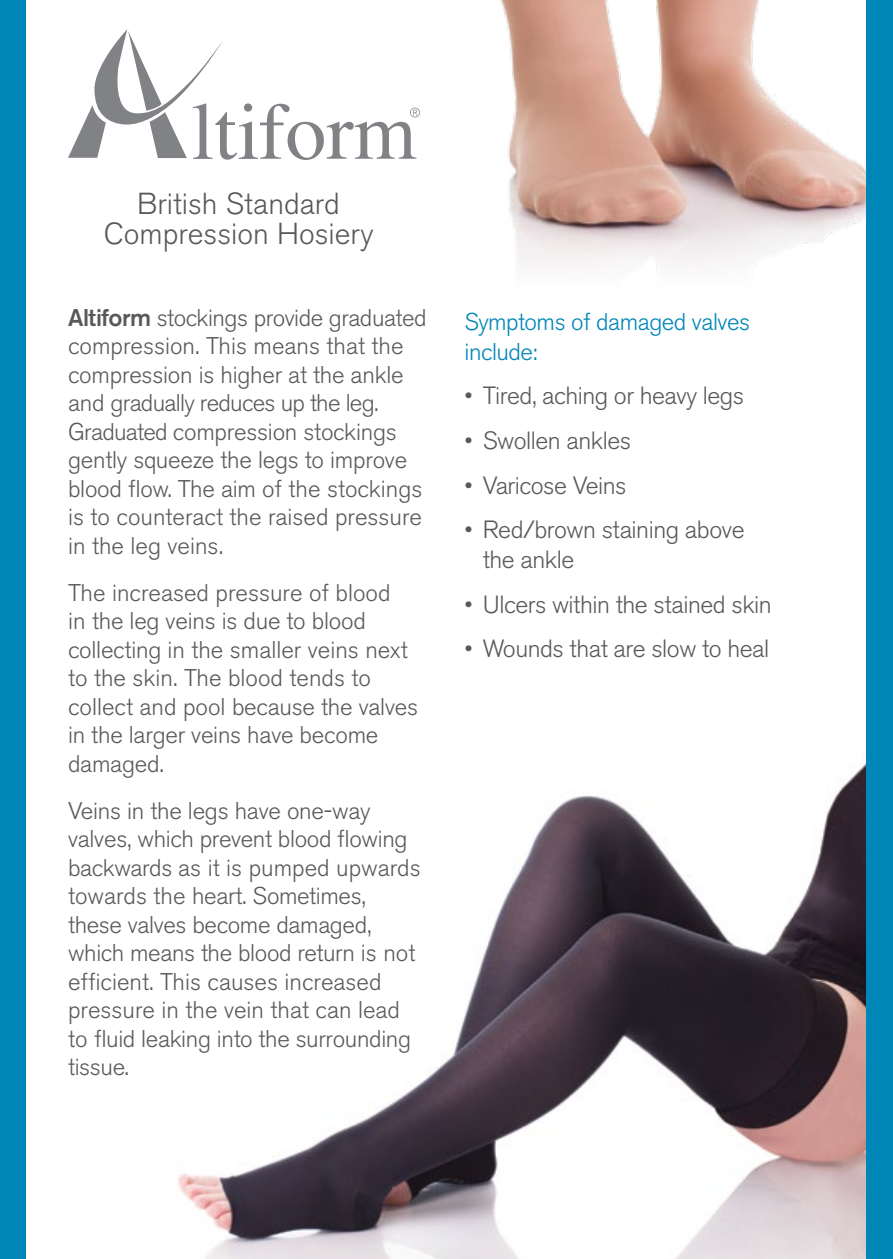
<style>
.page{position:relative;width:893px;height:1259px;background:#fff}
.page>*{position:absolute;margin:0;border:0;box-sizing:border-box;transform-origin:0 0}
.t1{font:300 30.3px/30.3px "Akzidenz Grotesk BQ";color:#58595b;text-align:center}
.t2{font:300 24.9px/30px "Akzidenz Grotesk BQ";letter-spacing:-.02em;color:#58595b}
.t3{font:300 24px/28.5px "Akzidenz Grotesk BQ";letter-spacing:-.01em;color:#58595b}
.t4{font:300 24px/30px "Akzidenz Grotesk BQ";letter-spacing:-.02em;color:#0086b7}
.s1{font-weight:500}
</style>
<div class="page">
<img style="left:500px;top:0;width:366px;height:268px">
<img style="left:178px;top:762px;width:688px;height:497px">
<svg style="left:68px;top:29px;width:352px;height:131px"></svg>
<div style="left:866px;top:0;width:27px;height:1259px;background:#0086b7"></div>
<div style="left:0;top:0;width:26px;height:1259px;background:#0086b7"></div>
<p class="t1" style="left:104px;top:189px;width:271px">British Standard<br>Compression Hosiery</p>
<p class="t3" style="left:68px;top:304px;width:360px"><span class="s1">Altiform</span> stockings provide graduated compression. This means that the compression is higher at the ankle and gradually reduces up the leg.<br>Graduated compression stockings gently squeeze the legs to improve blood flow. The aim of the stockings is to counteract the raised pressure in the leg veins.</p>
<p class="t3" style="left:68px;top:579px;width:351px">The increased pressure of blood<br>in the leg veins is due to blood collecting in the smaller veins next to the skin. The blood tends to collect and pool because the valves in the larger veins have become damaged.</p>
<p class="t3" style="left:68px;top:796px;width:354px">Veins in the legs have one-way valves, which prevent blood flowing backwards as it is pumped upwards towards the heart. Sometimes, these valves become damaged, which means the blood return is not efficient. This causes increased pressure in the vein that can lead to fluid leaking into the surrounding tissue.</p>
<p class="t4" style="left:464px;top:307px;width:287px">Symptoms of damaged valves include:</p>
<p class="t2" style="left:464px;top:381px;width:281px">• Tired, aching or heavy legs</p>
<p class="t2" style="left:464px;top:426px;width:168px">• Swollen ankles</p>
<p class="t2" style="left:464px;top:470px;width:163px">• Varicose Veins</p>
<p class="t2" style="left:483px;top:515px;width:263px;text-indent:-18px">• Red/brown staining above the ankle</p>
<p class="t2" style="left:464px;top:590px;width:309px">• Ulcers within the stained skin</p>
<p class="t2" style="left:464px;top:634px;width:306px">• Wounds that are slow to heal</p>
</div>
